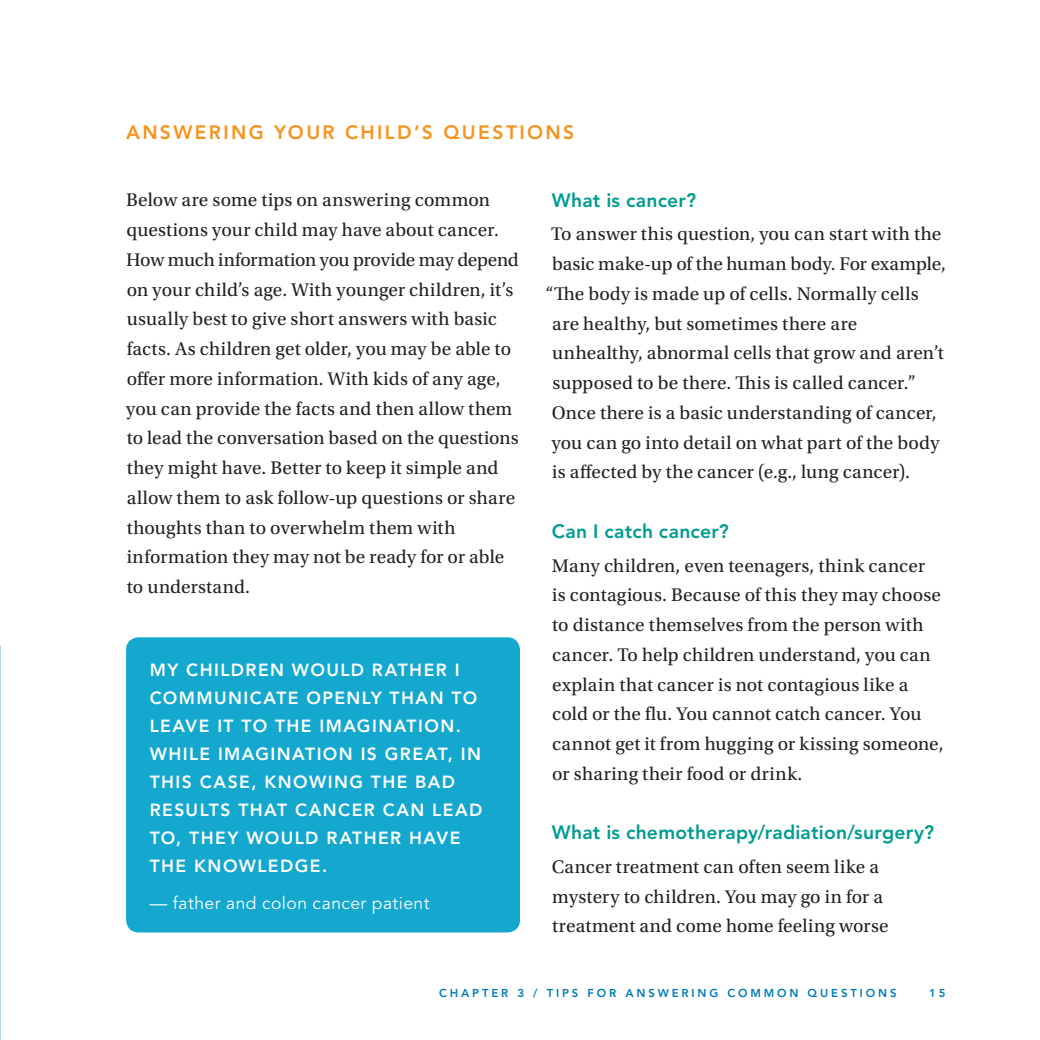
<style>
.page{position:relative;width:1040px;height:1040px;background:#fff}
.page>*{position:absolute;margin:0;border:0;box-sizing:border-box;transform-origin:0 0}
.text{font:19.25px/29.8px "Utopia Std";letter-spacing:.01em;color:#231f20}
.LC_subhead{font:800 19.25px "Avenir LT Std";letter-spacing:.015em;color:#009b90}
.UC_subhead{font:800 19.25px "Avenir LT Std";letter-spacing:.12em;color:#f7931d}
.quotes{font:800 17.5px/28px "Avenir LT Std";letter-spacing:.08em;color:#fff}
.quote_attribute{font:17.5px "Avenir LT Std";letter-spacing:.025em;color:#fff}
.t1{font:800 11.38px "Avenir LT Std";letter-spacing:.25em;color:#007bb5}
</style>
<div class="page">
<div style="left:126px;top:637px;width:394px;height:295px;background:#14a8cf;border-radius:13px"></div>
<img style="left:0;top:645px;width:1px;height:395px">
<p class="UC_subhead" style="left:126px;top:121px;width:449px">ANSWERING YOUR CHILD’S QUESTIONS</p>
<p class="text" style="left:126px;top:185px;width:394px">Below are some tips on answering common questions your child may have about cancer.<br>How much information you provide may depend on your child’s age. With younger children, it’s usually best to give short answers with basic facts. As children get older, you may be able to offer more information. With kids of any age, you can provide the facts and then allow them to lead the conversation based on the questions they might have. Better to keep it simple and allow them to ask follow-up questions or share thoughts than to overwhelm them with information they may not be ready for or able to understand.</p>
<p class="LC_subhead" style="left:552px;top:189px;width:146px">What is cancer?</p>
<p class="text" style="left:551px;top:219px;width:391px">To answer this question, you can start with the</p>
<p class="text" style="left:552px;top:249px;width:395px">basic make-up of the human body. For example,</p>
<p class="text" style="left:545px;top:279px;width:375px">“The body is made up of cells. Normally cells</p>
<p class="text" style="left:552px;top:309px;width:306px">are healthy, but sometimes there are</p>
<p class="text" style="left:552px;top:338px;width:393px">unhealthy, abnormal cells that grow and aren’t</p>
<p class="text" style="left:552px;top:368px;width:365px">supposed to be there. This is called cancer.”</p>
<p class="text" style="left:551px;top:398px;width:386px">Once there is a basic understanding of cancer,</p>
<p class="text" style="left:551px;top:428px;width:389px">you can go into detail on what part of the body</p>
<p class="text" style="left:552px;top:457px;width:359px">is affected by the cancer (e.g., lung cancer).</p>
<p class="LC_subhead" style="left:552px;top:520px;width:178px">Can I catch cancer?</p>
<p class="text" style="left:552px;top:550px;width:393px">Many children, even teenagers, think cancer is contagious. Because of this they may choose to distance themselves from the person with cancer. To help children understand, you can explain that cancer is not contagious like a cold or the flu. You cannot catch cancer. You cannot get it from hugging or kissing someone, or sharing their food or drink.</p>
<p class="quotes" style="left:150px;top:656px;width:334px">MY CHILDREN WOULD RATHER I<br>COMMUNICATE OPENLY THAN TO<br>LEAVE IT TO THE IMAGINATION.<br>WHILE IMAGINATION IS GREAT, IN<br>THIS CASE, KNOWING THE BAD<br>RESULTS THAT CANCER CAN LEAD<br>TO, THEY WOULD RATHER HAVE<br>THE KNOWLEDGE.</p>
<p class="quote_attribute" style="left:150px;top:892px;width:281px">— father and colon cancer patient</p>
<p class="LC_subhead" style="left:552px;top:821px;width:384px">What is chemotherapy/radiation/surgery?</p>
<p class="text" style="left:551px;top:852px;width:338px">Cancer treatment can often seem like a mystery to children. You may go in for a treatment and come home feeling worse</p>
<p class="t1" style="left:439px;top:985px;width:459px">CHAPTER 3 / TIPS FOR ANSWERING COMMON QUESTIONS</p>
<p class="t1" style="left:929px;top:985px;width:18px">15</p>
</div>
